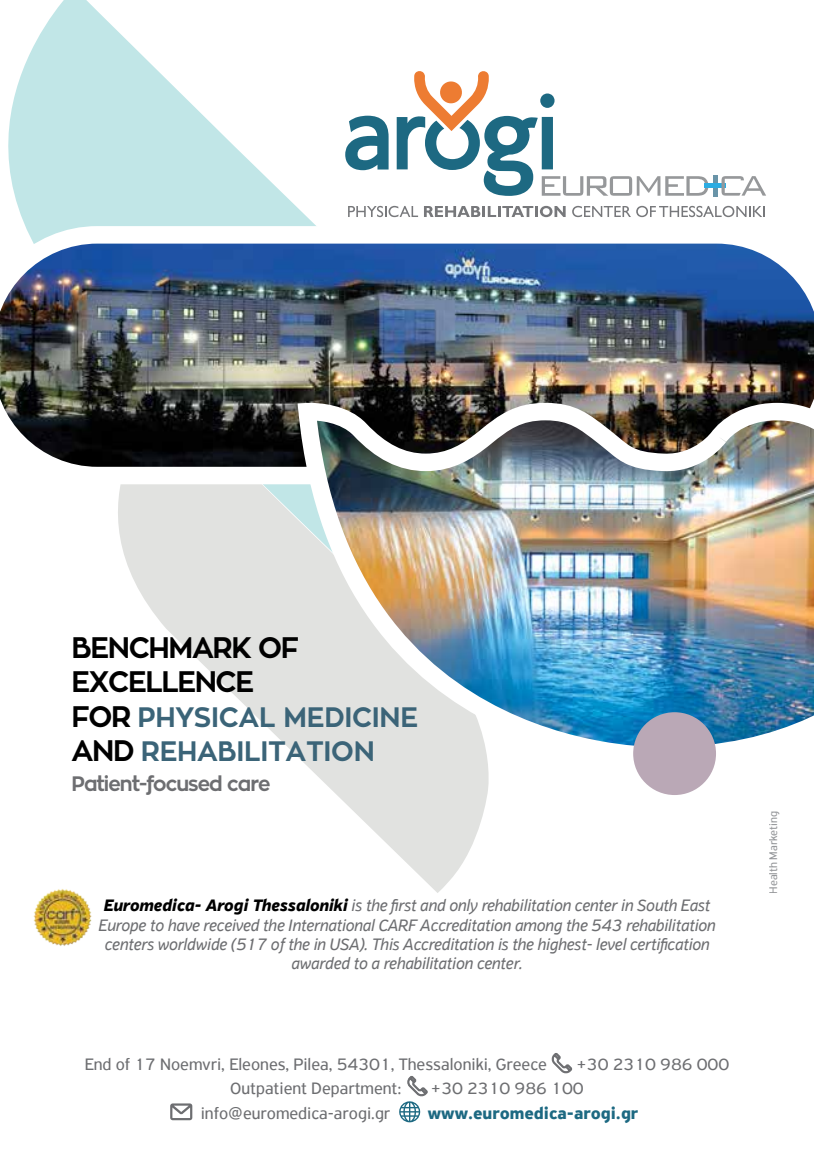
<style>
.page{position:relative;width:814px;height:1166px;background:#fff}
.page>*{position:absolute;margin:0;border:0;box-sizing:border-box;transform-origin:0 0}
.t1{font:700 29.4px/34.3px "Zona Pro";letter-spacing:-.05em;color:#000}
.t2{font:700 28px/34.3px "Zona Pro";letter-spacing:-.01em;color:#3b6478}
.t3{font:700 20.82px "Zona Pro";letter-spacing:-.05em;color:#6d6e71}
.t4{font:italic 17.5px/19.2px "PF Highway Sans Pro";letter-spacing:-.01em;color:#6d6e71;text-align:center}
.t5{font:17.5px "PF Highway Sans Pro";color:#6d6e71}
.t6{font:700 17.5px "PF Highway Sans Pro";color:#1d6982}
.t7{font:11.72px "PF Highway Sans Pro";color:#939598}
.s1{font-size:29.4px;color:#000}
.s2{font-weight:700;color:#000}
</style>
<div class="page">
<svg style="left:8px;top:0;width:411px;height:226px"></svg>
<svg style="left:118px;top:484px;width:371px;height:409px"></svg>
<img style="left:33px;top:889px;width:59px;height:57px">
<img style="left:0;top:226px;width:814px;height:241px">
<svg style="left:170px;top:1103px;width:22px;height:17px"></svg>
<svg style="left:399px;top:1076px;width:29px;height:46px"></svg>
<svg style="left:551px;top:1053px;width:21px;height:21px"></svg>
<img style="left:290px;top:388px;width:524px;height:385px">
<div style="left:633px;top:712px;width:83px;height:83px;background:#baa8b6;border-radius:50%"></div>
<svg style="left:345px;top:116px;width:43px;height:54px"></svg>
<hr style="left:713px;top:175px;width:4px;height:22px;background:#6994a8">
<hr style="left:704px;top:184px;width:22px;height:4px;background:#2cace2">
<svg style="left:396px;top:71px;width:312px;height:125px"></svg>
<svg style="left:721px;top:176px;width:45px;height:20px"></svg>
<svg style="left:348px;top:206px;width:70px;height:11px"></svg>
<svg style="left:424px;top:206px;width:141px;height:11px"></svg>
<svg style="left:572px;top:206px;width:193px;height:11px"></svg>
<h1 class="t1" style="left:72px;top:630px;width:229px">BENCHMARK OF<br>EXCELLENCE</h1>
<h2 class="t2" style="left:72px;top:700px;width:348px"><span class="s1">FOR</span> PHYSICAL MEDICINE<br><span class="s1">AND</span> REHABILITATION</h2>
<p class="t3" style="left:72px;top:770px;width:200px">Patient-focused care</p>
<p class="t4" style="left:98px;top:896px;width:618px"><span class="s2">Euromedica- Arogi Thessaloniki</span> is the first and only rehabilitation center in South East Europe to have received the International CARF Accreditation among the 543 rehabilitation centers worldwide (517 of the in USA). This Accreditation is the highest- level certification awarded to a rehabilitation center.</p>
<p class="t5" style="left:85px;top:1054px;width:463px">End of 17 Noemvri, Eleones, Pilea, 54301, Thessaloniki, Greece</p>
<p class="t5" style="left:576px;top:1054px;width:155px">+30 2310 986 000</p>
<p class="t5" style="left:230px;top:1078px;width:172px">Outpatient Department:</p>
<p class="t5" style="left:430px;top:1078px;width:155px">+30 2310 986 100</p>
<p class="t5" style="left:201px;top:1103px;width:191px">info@euromedica-arogi.gr</p>
<p class="t6" style="left:428px;top:1103px;width:212px">www.euromedica-arogi.gr</p>
<p class="t7" style="left:766px;top:893px;width:84px;rotate:-90deg">Health Marketing</p>
</div>
